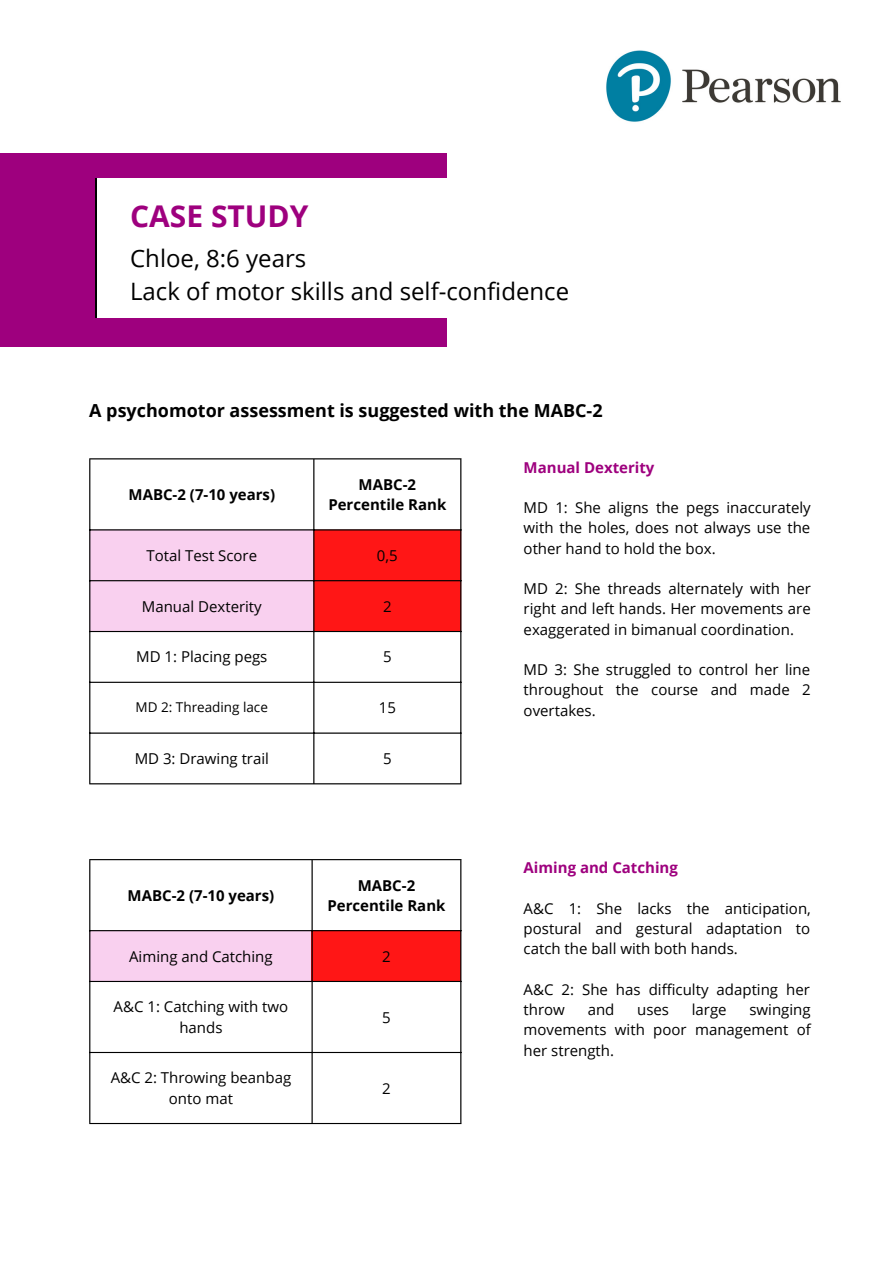
<style>
.page{position:relative;width:893px;height:1264px;background:#fff}
.page>*{position:absolute;margin:0;border:0;box-sizing:border-box;transform-origin:0 0}
.t1{font:54px "Open Sans";color:#000}
.t2{font:700 30px "Open Sans";color:#9e007e}
.t3{font:24px/32.5px "Open Sans";color:#000}
.t4{font:700 18px "Open Sans";color:#000}
.t5{font:15px/20.2px "Open Sans";color:#000;text-align:justify}
.t6{font:700 15px/20.2px "Open Sans";color:#000;text-align:center}
.t7{font:700 15px "Open Sans";color:#9e007e}
.t8{font:13.5px "Open Sans";color:#000}
</style>
<div class="page">
<img style="left:606px;top:50px;width:235px;height:72px">
<div style="left:0;top:153px;width:446px;height:194px;background:#9e007e"></div>
<div style="left:95px;top:178px;width:5px;height:140px;background:#000"></div>
<div style="left:97px;top:178px;width:500px;height:140px;background:#fff"></div>
<svg style="left:90px;top:530px;width:370px;height:101px;background:#f68496"></svg>
<hr style="left:89px;top:459px;width:1px;height:324px;background:#000">
<hr style="left:313px;top:459px;width:1px;height:324px;background:#000">
<hr style="left:460px;top:459px;width:1px;height:324px;background:#000">
<hr style="left:89px;top:458px;width:372px;height:1px;background:#000">
<hr style="left:89px;top:529px;width:372px;height:1px;background:#000">
<hr style="left:89px;top:580px;width:372px;height:1px;background:#000">
<hr style="left:89px;top:631px;width:372px;height:1px;background:#000">
<hr style="left:89px;top:681px;width:372px;height:2px;background:#000">
<hr style="left:89px;top:732px;width:372px;height:1px;background:#000">
<hr style="left:89px;top:783px;width:372px;height:1px;background:#000">
<svg style="left:90px;top:860px;width:370px;height:70px"></svg>
<div style="left:89px;top:930px;width:223px;height:51px;background:#f9d0ef"></div>
<div style="left:312px;top:930px;width:149px;height:51px;background:#ff1616"></div>
<hr style="left:89px;top:860px;width:1px;height:262px;background:#000">
<hr style="left:311px;top:860px;width:1px;height:262px;background:#000">
<hr style="left:460px;top:860px;width:1px;height:262px;background:#000">
<hr style="left:89px;top:859px;width:372px;height:1px;background:#000">
<hr style="left:89px;top:930px;width:372px;height:1px;background:#000">
<hr style="left:89px;top:980px;width:372px;height:2px;background:#000">
<hr style="left:89px;top:1051px;width:372px;height:2px;background:#000">
<hr style="left:89px;top:1122px;width:372px;height:2px;background:#000">
<h2 class="t2" style="left:130px;top:195px;width:180px">CASE STUDY</h2>
<h3 class="t3" style="left:130px;top:241px;width:440px">Chloe, 8:6 years<br>Lack of motor skills and self-confidence</h3>
<h1 class="t1" style="left:132px;top:220px;width:143px">Título</h1>
<p class="t4" style="left:89px;top:398px;width:515px">A psychomotor assessment is suggested with the MABC-2</p>
<p class="t6" style="left:128px;top:484px;width:148px">MABC-2 (7-10 years)</p>
<p class="t6" style="left:328px;top:474px;width:119px">MABC-2<br>Percentile Rank</p>
<p class="t5" style="left:146px;top:545px;width:112px">Total Test Score</p>
<p class="t5" style="left:377px;top:545px;width:22px">0,5</p>
<p class="t5" style="left:142px;top:595px;width:121px">Manual Dexterity</p>
<p class="t5" style="left:383px;top:595px;width:10px">2</p>
<p class="t5" style="left:136px;top:646px;width:133px">MD 1: Placing pegs</p>
<p class="t5" style="left:383px;top:646px;width:10px">5</p>
<p class="t8" style="left:136px;top:697px;width:134px">MD 2: Threading lace</p>
<p class="t5" style="left:379px;top:697px;width:19px">15</p>
<p class="t5" style="left:135px;top:748px;width:136px">MD 3: Drawing trail</p>
<p class="t5" style="left:383px;top:748px;width:10px">5</p>
<p class="t6" style="left:128px;top:884px;width:148px">MABC-2 (7-10 years)</p>
<p class="t6" style="left:327px;top:874px;width:119px">MABC-2<br>Percentile Rank</p>
<p class="t5" style="left:129px;top:945px;width:145px">Aiming and Catching</p>
<p class="t5" style="left:382px;top:945px;width:10px">2</p>
<p class="t5" style="left:114px;top:996px;width:176px;text-align:center">A&amp;C 1: Catching with two hands</p>
<p class="t5" style="left:382px;top:1006px;width:10px">5</p>
<p class="t5" style="left:111px;top:1067px;width:182px;text-align:center">A&amp;C 2: Throwing beanbag onto mat</p>
<p class="t5" style="left:382px;top:1077px;width:10px">2</p>
<p class="t7" style="left:523px;top:456px;width:132px">Manual Dexterity</p>
<p class="t5" style="left:523px;top:497px;width:288px">MD 1: She aligns the pegs inaccurately with the holes, does not always use the other hand to hold the box.</p>
<p class="t5" style="left:523px;top:578px;width:289px">MD 2: She threads alternately with her right and left hands. Her movements are exaggerated in bimanual coordination.</p>
<p class="t5" style="left:523px;top:659px;width:289px">MD 3: She struggled to control her line throughout the course and made 2 overtakes.</p>
<p class="t7" style="left:523px;top:857px;width:156px">Aiming and Catching</p>
<p class="t5" style="left:523px;top:897px;width:289px">A&amp;C 1: She lacks the anticipation, postural and gestural adaptation to catch the ball with both hands.</p>
<p class="t5" style="left:523px;top:978px;width:288px">A&amp;C 2: She has difficulty adapting her throw</p>
<p class="t5" style="left:587px;top:999px;width:28px">and</p>
<p class="t5" style="left:637px;top:999px;width:33px">uses</p>
<p class="t5" style="left:691px;top:999px;width:36px">large</p>
<p class="t5" style="left:523px;top:999px;width:289px;text-indent:226px">swinging movements with poor management of her strength.</p>
</div>
